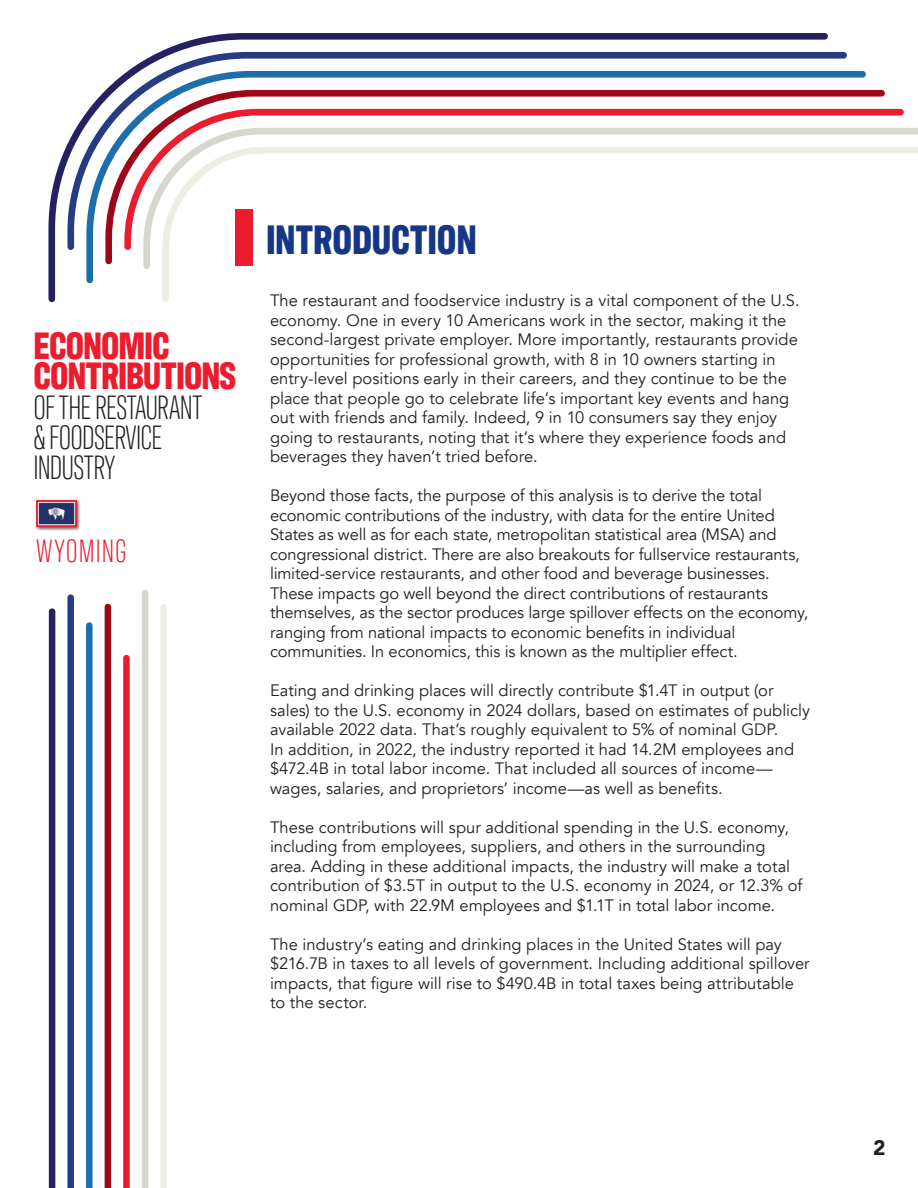
<style>
.page{position:relative;width:918px;height:1188px;background:#fff}
.page>*{position:absolute;margin:0;border:0;box-sizing:border-box;transform-origin:0 0}
.t1{font:700 42px "Antarctican Headline";letter-spacing:-.005em;color:#163785}
.t2{font:700 39px/30px "Antarctican Headline";letter-spacing:-.02em;color:#ec1c2f}
.t3{font:300 34.5px/30px "Antarctican Headline";letter-spacing:-.02em;color:#231f20}
.t4{font:300 33px "Antarctican Headline";letter-spacing:.035em;color:#ec1c2f}
.t5{font:900 21px "Avenir";color:#231f20}
.t6{font:16.5px/19.5px "Avenir";color:#231f20}
</style>
<div class="page">
<svg style="left:48px;top:33px;width:780px;height:269px"></svg>
<svg style="left:162px;top:147px;width:756px;height:155px"></svg>
<svg style="left:67px;top:52px;width:780px;height:198px"></svg>
<div style="left:49px;top:608px;width:6px;height:580px;background:#252161"></div>
<svg style="left:67px;top:594px;width:7px;height:594px;background:#34498a"></svg>
<svg style="left:86px;top:622px;width:7px;height:566px;background:#2c78b2"></svg>
<div style="left:105px;top:604px;width:6px;height:584px;background:#9c0817"></div>
<svg style="left:123px;top:655px;width:7px;height:533px;background:#ed2c3d"></svg>
<div style="left:142px;top:590px;width:6px;height:598px;background:#d5d8cf"></div>
<svg style="left:160px;top:604px;width:7px;height:584px;background:#edefe4"></svg>
<div style="left:35px;top:500px;width:46px;height:31px;background:#231f20;opacity:.75"></div>
<img style="left:37px;top:500px;width:39px;height:27px">
<div style="left:236px;top:209px;width:17px;height:57px;background:#ec1c2f"></div>
<p class="t2" style="left:34px;top:328px;width:204px">ECONOMIC<br>CONTRIBUTIONS</p>
<p class="t3" style="left:34px;top:390px;width:170px">OF THE RESTAURANT &amp; FOODSERVICE<br>INDUSTRY</p>
<p class="t4" style="left:36px;top:529px;width:92px">WYOMING</p>
<p class="t1" style="left:266px;top:209px;width:212px">INTRODUCTION</p>
<p class="t6" style="left:270px;top:291px;width:531px">The restaurant and foodservice industry is a vital component of the U.S. economy. One in every 10 Americans work in the sector, making it the second-largest private employer. More importantly, restaurants provide opportunities for professional growth, with 8 in 10 owners starting in entry-level positions early in their careers, and they continue to be the place that people go to celebrate life’s important key events and hang out with friends and family. Indeed, 9 in 10 consumers say they enjoy going to restaurants, noting that it’s where they experience foods and beverages they haven’t tried before.</p>
<p class="t6" style="left:270px;top:486px;width:540px">Beyond those facts, the purpose of this analysis is to derive the total economic contributions of the industry, with data for the entire United States as well as for each state, metropolitan statistical area (MSA) and congressional district. There are also breakouts for fullservice restaurants, limited-service restaurants, and other food and beverage businesses.<br>These impacts go well beyond the direct contributions of restaurants themselves, as the sector produces large spillover effects on the economy, ranging from national impacts to economic benefits in individual communities. In economics, this is known as the multiplier effect.</p>
<p class="t6" style="left:270px;top:681px;width:542px">Eating and drinking places will directly contribute $1.4T in output (or sales) to the U.S. economy in 2024 dollars, based on estimates of publicly available 2022 data. That’s roughly equivalent to 5% of nominal GDP.<br>In addition, in 2022, the industry reported it had 14.2M employees and $472.4B in total labor income. That included all sources of income— wages, salaries, and proprietors’ income—as well as benefits.</p>
<p class="t6" style="left:270px;top:818px;width:534px">These contributions will spur additional spending in the U.S. economy, including from employees, suppliers, and others in the surrounding area. Adding in these additional impacts, the industry will make a total contribution of $3.5T in output to the U.S. economy in 2024, or 12.3% of nominal GDP, with 22.9M employees and $1.1T in total labor income.</p>
<p class="t6" style="left:270px;top:935px;width:541px">The industry’s eating and drinking places in the United States will pay $216.7B in taxes to all levels of government. Including additional spillover impacts, that figure will rise to $490.4B in total taxes being attributable to the sector.</p>
<p class="t5" style="left:873px;top:1130px;width:14px">2</p>
</div>
